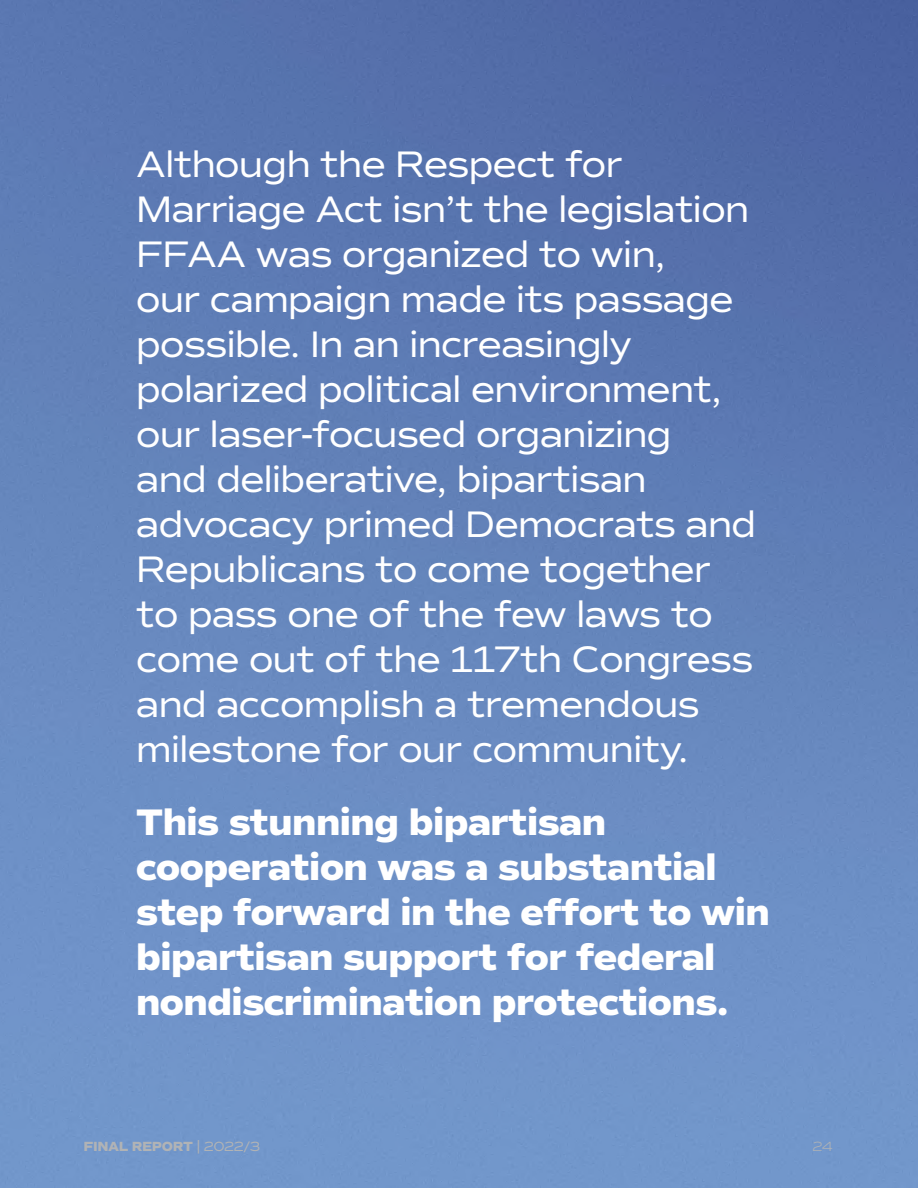
<style>
.page{position:relative;width:918px;height:1188px;background:#fff}
.page>*{position:absolute;margin:0;border:0;box-sizing:border-box;transform-origin:0 0}
.t1{font:37.5px/45px "Commuters Sans";letter-spacing:-.03em;color:#fff}
.t2{font:800 37.5px/45px "Commuters Sans";letter-spacing:-.03em;color:#fff}
.t3{font:800 13.5px "Commuters Sans";letter-spacing:-.03em;color:#b1b3b5}
.t4{font:300 13.5px "Commuters Sans";color:#b1b3b5}
.s1{font-weight:400}
</style>
<div class="page">
<img style="left:0;top:0;width:918px;height:1188px">
<p class="t1" style="left:136px;top:142px;width:622px">Although the Respect for<br>Marriage Act isn’t the legislation<br>FFAA was organized to win,<br>our campaign made its passage possible. In an increasingly polarized political environment, our laser-focused organizing<br>and deliberative, bipartisan advocacy primed Democrats and<br>Republicans to come together to pass one of the few laws to come out of the 117th Congress and accomplish a tremendous milestone for our community.</p>
<p class="t2" style="left:136px;top:800px;width:636px">This stunning bipartisan cooperation was a substantial step forward in the effort to win bipartisan support for federal nondiscrimination protections.</p>
<p class="t3" style="left:84px;top:1138px;width:178px">FINAL REPORT <span class="s1">| 2022/3</span></p>
<p class="t4" style="left:813px;top:1138px;width:22px">24</p>
</div>
